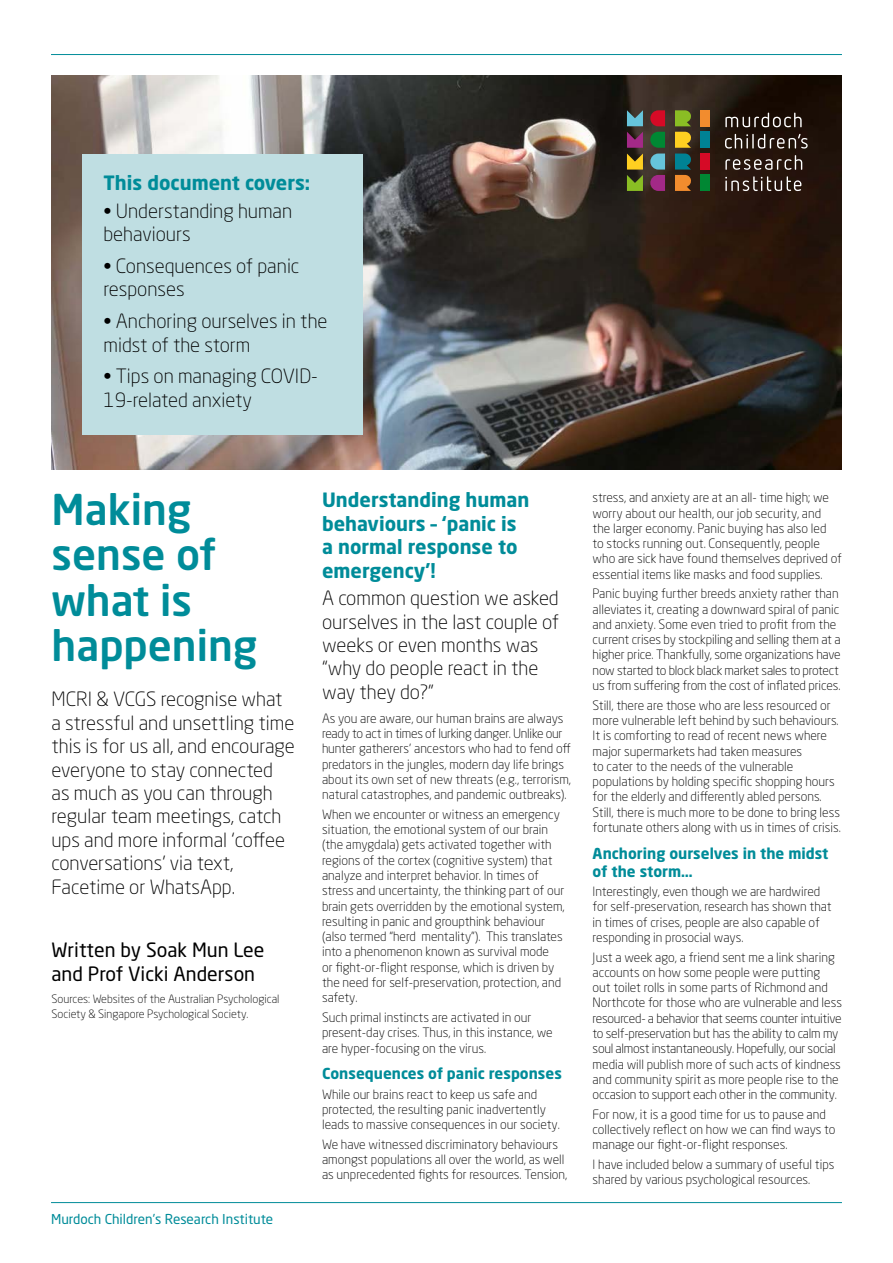
<style>
.page{position:relative;width:893px;height:1263px;background:#fff}
.page>*{position:absolute;margin:0;border:0;box-sizing:border-box;transform-origin:0 0}
.t1{font:500 42px/45.6px "Neo Sans Std";color:#008c99}
.t2{font:300 19.5px/23.4px "Neo Sans Std";color:#000}
.t3{font:700 19.5px/23.4px "Neo Sans Std";color:#008c99}
.t4{font:19.5px/23.4px "Neo Sans Std";color:#000}
.t5{font:700 15px/18px "Neo Sans Std";color:#008c99}
.t6{font:13.5px "Neo Sans Std";color:#008c99}
.t7{font:300 12.75px/15.3px "Neo Sans Std";color:#000}
.t8{font:300 12.75px/15.3px "Neo Sans Std";letter-spacing:-.02em;color:#000}
.t9{font:300 11.4px/15.3px "Neo Sans Std";color:#000}
</style>
<div class="page">
<hr style="left:51px;top:1202px;width:791px;height:1px;background:#008c99">
<img style="left:51px;top:76px;width:791px;height:394px">
<div style="left:82px;top:154px;width:281px;height:280px;background:#bfdee2"></div>
<hr style="left:51px;top:54px;width:791px;height:1px;background:#008c99">
<svg style="left:725px;top:113px;width:77px;height:14px"></svg>
<svg style="left:725px;top:134px;width:83px;height:15px"></svg>
<svg style="left:725px;top:155px;width:77px;height:15px"></svg>
<svg style="left:725px;top:176px;width:76px;height:15px"></svg>
<div style="left:700px;top:110px;width:10px;height:16px;background:#f28c2e"></div>
<svg style="left:627px;top:110px;width:16px;height:16px"></svg>
<svg style="left:650px;top:110px;width:15px;height:16px"></svg>
<svg style="left:675px;top:110px;width:17px;height:16px"></svg>
<div style="left:700px;top:154px;width:10px;height:16px;background:#d60a26"></div>
<div style="left:700px;top:132px;width:10px;height:16px;background:#008294"></div>
<svg style="left:627px;top:132px;width:16px;height:16px"></svg>
<svg style="left:650px;top:132px;width:15px;height:16px"></svg>
<svg style="left:675px;top:132px;width:17px;height:16px"></svg>
<div style="left:700px;top:175px;width:10px;height:16px;background:#008733"></div>
<svg style="left:627px;top:154px;width:16px;height:37px"></svg>
<svg style="left:650px;top:154px;width:15px;height:37px"></svg>
<svg style="left:675px;top:154px;width:17px;height:37px"></svg>
<h2 class="t3" style="left:103px;top:170px;width:208px">This document covers:</h2>
<h2 class="t2" style="left:103px;top:199px;width:190px">• Understanding human behaviours</h2>
<h2 class="t2" style="left:103px;top:254px;width:198px">• Consequences of panic responses</h2>
<h2 class="t2" style="left:103px;top:309px;width:226px">• Anchoring ourselves in the midst of the storm</h2>
<h2 class="t2" style="left:103px;top:364px;width:216px">• Tips on managing COVID-<br>19-related anxiety</h2>
<h1 class="t1" style="left:51px;top:485px;width:207px">Making sense of what is happening</h1>
<p class="t2" style="left:51px;top:687px;width:245px">MCRI &amp; VCGS recognise what a stressful and unsettling time this is for us all, and encourage everyone to stay connected as much as you can through regular team meetings, catch ups and more informal ‘coffee conversations’ via text,<br>Facetime or WhatsApp.</p>
<h2 class="t4" style="left:51px;top:938px;width:214px">Written by Soak Mun Lee and Prof Vicki Anderson</h2>
<p class="t9" style="left:51px;top:991px;width:230px">Sources: Websites of the Australian Psychological<br>Society &amp; Singapore Psychological Society.</p>
<p class="t6" style="left:51px;top:1211px;width:224px">Murdoch Children’s Research Institute</p>
<h2 class="t3" style="left:322px;top:488px;width:209px">Understanding human behaviours – ‘panic is a normal response to emergency’!</h2>
<h2 class="t2" style="left:322px;top:586px;width:239px">A common question we asked ourselves in the last couple of weeks or even months was “why do people react in the way they do?”</h2>
<p class="t7" style="left:322px;top:710px;width:250px">As you are aware, our human brains are always ready to act in times of lurking danger. Unlike our hunter gatherers’ ancestors who had to fend off predators in the jungles, modern day life brings about its own set of new threats (e.g., terrorism, natural catastrophes, and pandemic outbreaks).</p>
<p class="t7" style="left:322px;top:806px;width:244px">When we encounter or witness an emergency situation, the emotional system of our brain (the amygdala) gets activated together with regions of the cortex (cognitive system) that analyze and interpret behavior. In times of stress and uncertainty, the thinking part of our brain gets overridden by the emotional system, resulting in panic and groupthink behaviour (also termed “herd mentality”). This translates into a phenomenon known as survival mode<br>or fight-or-flight response, which is driven by the need for self-preservation, protection, and safety.</p>
<p class="t7" style="left:322px;top:1009px;width:232px">Such primal instincts are activated in our present-day crises. Thus, in this instance, we are hyper-focusing on the virus.</p>
<p class="t5" style="left:322px;top:1064px;width:241px">Consequences of panic responses</p>
<p class="t7" style="left:322px;top:1086px;width:239px">While our brains react to keep us safe and protected, the resulting panic inadvertently leads to massive consequences in our society.</p>
<p class="t7" style="left:322px;top:1136px;width:247px">We have witnessed discriminatory behaviours amongst populations all over the world, as well as unprecedented fights for resources. Tension,</p>
<p class="t7" style="left:593px;top:490px;width:251px">stress, and anxiety are at an all- time high; we worry about our health, our job security, and the larger economy. Panic buying has also led<br>to stocks running out. Consequently, people who are sick have found themselves deprived of essential items like masks and food supplies.</p>
<p class="t7" style="left:593px;top:586px;width:250px">Panic buying further breeds anxiety rather than alleviates it, creating a downward spiral of panic and anxiety. Some even tried to profit from the current crises by stockpiling and selling them at a higher price. Thankfully, some organizations have now started to block black market sales to protect us from suffering from the cost of inflated prices.</p>
<p class="t7" style="left:593px;top:697px;width:250px">Still, there are those who are less resourced or more vulnerable left behind by such behaviours.<br>It is comforting to read of recent news where major supermarkets had taken measures<br>to cater to the needs of the vulnerable populations by holding specific shopping hours for the elderly and differently abled persons.<br>Still, there is much more to be done to bring less fortunate others along with us in times of crisis.</p>
<p class="t5" style="left:593px;top:843px;width:237px">Anchoring ourselves in the midst of the storm…</p>
<p class="t7" style="left:593px;top:884px;width:241px">Interestingly, even though we are hardwired for self-preservation, research has shown that in times of crises, people are also capable of responding in prosocial ways.</p>
<p class="t8" style="left:593px;top:949px;width:251px">Just a week ago, a friend sent me a link sharing accounts on how some people were putting<br>out toilet rolls in some parts of Richmond and Northcote for those who are vulnerable and less resourced- a behavior that seems counter intuitive to self-preservation but has the ability to calm my soul almost instantaneously. Hopefully, our social media will publish more of such acts of kindness and community spirit as more people rise to the occasion to support each other in the community.</p>
<p class="t7" style="left:593px;top:1106px;width:244px">For now, it is a good time for us to pause and collectively reflect on how we can find ways to manage our fight-or-flight responses.</p>
<p class="t7" style="left:593px;top:1156px;width:243px">I have included below a summary of useful tips shared by various psychological resources.</p>
</div>
